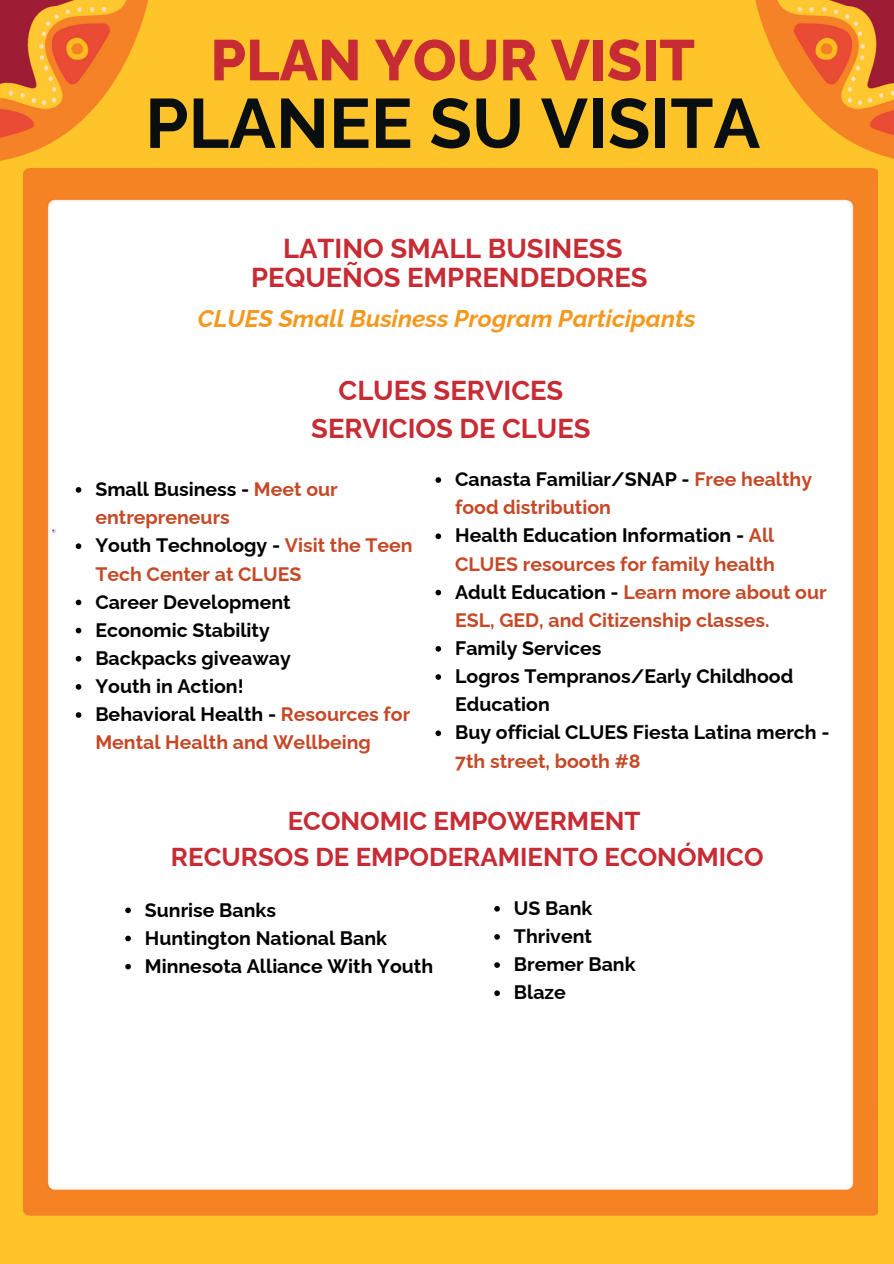
<style>
.page{position:relative;width:894px;height:1264px;background:#fff}
.page>*{position:absolute;margin:0;border:0;box-sizing:border-box;transform-origin:0 0}
.t1{font:700 69.6px "Raleway";color:#090f10}
.t2{font:800 57.3px "Raleway";color:#c72b33}
.t3{font:700 27.3px/38.2px "Raleway";color:#c72b33;text-align:center}
.t4{font:700 25.8px/36px "Raleway";color:#c72b33;text-align:center}
.t5{font:italic 700 24.15px "Raleway";color:#f4991f}
.t6{font:700 19.5px/28.2px "Raleway";color:#c54927}
.t7{font:700 19.5px/28.2px "Raleway";color:#000}
.s1{color:#000}
.s2{color:#c54927}
</style>
<div class="page">
<div style="left:0;top:0;width:893px;height:1263px;background:#ffc42a"></div>
<img style="left:0;top:0;width:148px;height:161px">
<img style="left:23px;top:168px;width:854px;height:878px">
<img style="left:755px;top:0;width:138px;height:159px">
<svg style="left:76px;top:487px;width:5px;height:5px"></svg>
<svg style="left:76px;top:543px;width:5px;height:6px"></svg>
<svg style="left:76px;top:599px;width:5px;height:6px"></svg>
<svg style="left:76px;top:627px;width:5px;height:6px"></svg>
<svg style="left:76px;top:656px;width:5px;height:5px"></svg>
<svg style="left:76px;top:684px;width:5px;height:5px"></svg>
<svg style="left:76px;top:712px;width:5px;height:5px"></svg>
<img style="left:23px;top:1046px;width:854px;height:170px">
<svg style="left:125px;top:907px;width:6px;height:6px"></svg>
<svg style="left:125px;top:935px;width:6px;height:6px"></svg>
<svg style="left:125px;top:963px;width:6px;height:6px"></svg>
<svg style="left:494px;top:906px;width:6px;height:5px"></svg>
<svg style="left:494px;top:934px;width:6px;height:5px"></svg>
<svg style="left:494px;top:962px;width:6px;height:5px"></svg>
<svg style="left:494px;top:990px;width:6px;height:6px"></svg>
<svg style="left:435px;top:477px;width:6px;height:6px"></svg>
<svg style="left:435px;top:533px;width:6px;height:6px"></svg>
<svg style="left:435px;top:589px;width:6px;height:6px"></svg>
<svg style="left:435px;top:646px;width:6px;height:5px"></svg>
<svg style="left:435px;top:674px;width:6px;height:5px"></svg>
<svg style="left:435px;top:730px;width:6px;height:6px"></svg>
<p class="t2" style="left:210px;top:26px;width:486px">PLAN YOUR VISIT</p>
<p class="t1" style="left:145px;top:82px;width:616px">PLANEE SU VISITA</p>
<p class="t3" style="left:251px;top:234px;width:398px;line-height:29.2px">LATINO SMALL BUSINESS<br>PEQUEÑOS EMPRENDEDORES</p>
<p class="t5" style="left:198px;top:304px;width:499px">CLUES Small Business Program Participants</p>
<p class="t3" style="left:311px;top:371px;width:281px">CLUES SERVICES<br>SERVICIOS DE CLUES</p>
<h2 class="t6" style="left:95px;top:475px;width:244px"><span class="s1">Small Business -</span> Meet our entrepreneurs</h2>
<h3 class="t6" style="left:95px;top:531px;width:319px"><span class="s1">Youth Technology -</span> Visit the Teen<br>Tech Center at CLUES</h3>
<h2 class="t7" style="left:95px;top:587px;width:197px">Career Development</h2>
<p class="t7" style="left:95px;top:615px;width:176px">Economic Stability</p>
<p class="t7" style="left:95px;top:644px;width:197px">Backpacks giveaway</p>
<p class="t7" style="left:95px;top:672px;width:150px">Youth in Action!</p>
<p class="t6" style="left:95px;top:700px;width:316px"><span class="s1">Behavioral Health -</span> Resources for<br>Mental Health and Wellbeing</p>
<h2 class="t6" style="left:455px;top:465px;width:358px"><span class="s1">Canasta Familiar/SNAP -</span> Free healthy food distribution</h2>
<p class="t6" style="left:455px;top:521px;width:321px"><span class="s1">Health Education Information -</span> All<br>CLUES resources for family health</p>
<p class="t6" style="left:455px;top:577px;width:373px"><span class="s1">Adult Education -</span> Learn more about our<br>ESL, GED, and Citizenship classes.</p>
<p class="t7" style="left:455px;top:634px;width:148px">Family Services</p>
<p class="t7" style="left:455px;top:662px;width:339px">Logros Tempranos/Early Childhood<br>Education</p>
<p class="t7" style="left:455px;top:718px;width:376px">Buy official CLUES Fiesta Latina merch -<br><span class="s2">7th street, booth #8</span></p>
<p class="t4" style="left:171px;top:803px;width:594px">ECONOMIC EMPOWERMENT<br>RECURSOS DE EMPODERAMIENTO ECONÓMICO</p>
<p class="t7" style="left:514px;top:894px;width:80px">US Bank</p>
<p class="t7" style="left:514px;top:922px;width:80px">Thrivent</p>
<p class="t7" style="left:514px;top:950px;width:123px">Bremer Bank</p>
<p class="t7" style="left:514px;top:978px;width:53px">Blaze</p>
<p class="t7" style="left:145px;top:895px;width:133px">Sunrise Banks</p>
<p class="t7" style="left:145px;top:923px;width:243px">Huntington National Bank</p>
<p class="t7" style="left:145px;top:951px;width:290px">Minnesota Alliance With Youth</p>
</div>
